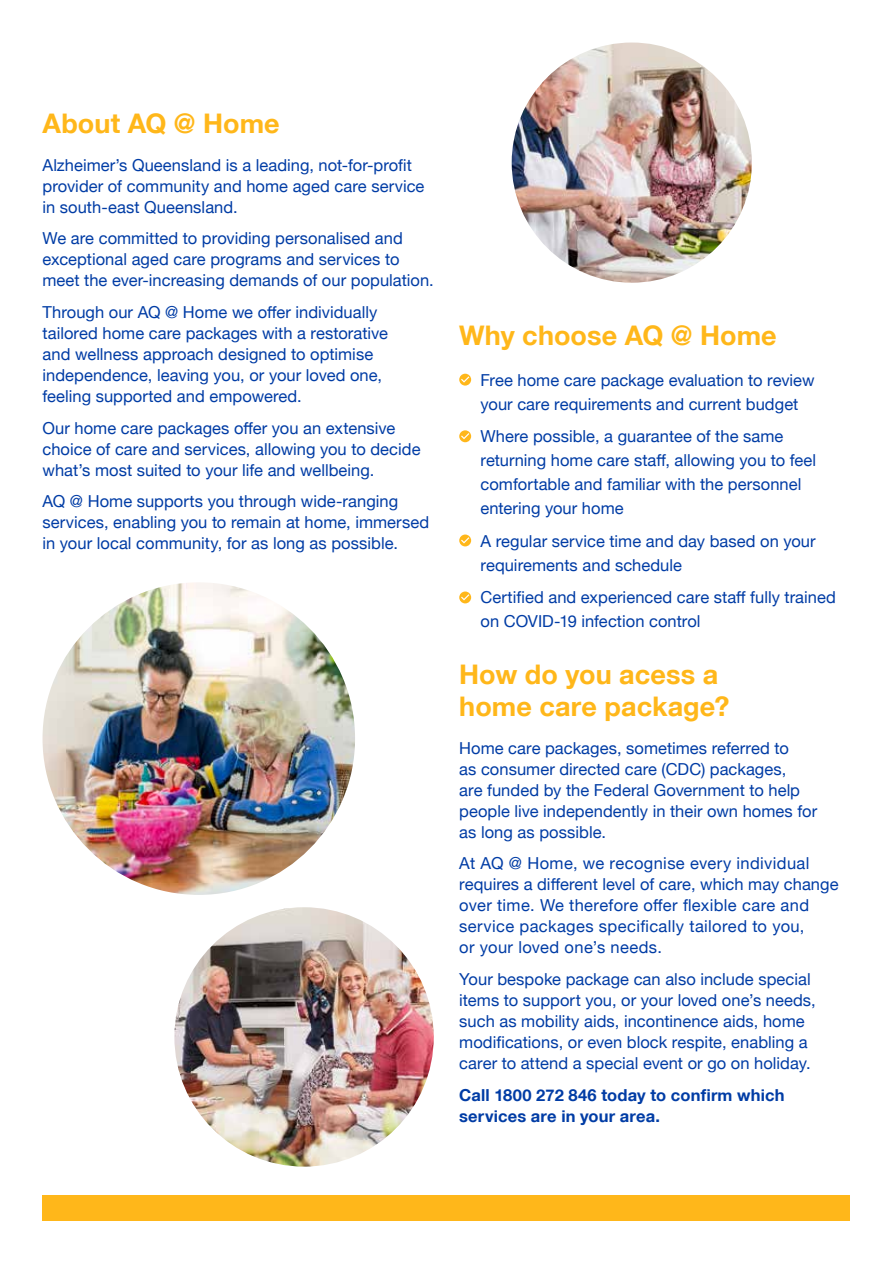
<style>
.page{position:relative;width:893px;height:1263px;background:#fff}
.page>*{position:absolute;margin:0;border:0;box-sizing:border-box;transform-origin:0 0}
.t1{font:700 27px/31.5px "Helvetica Neue";color:#ffb71a}
.t2{font:16.5px/21px "Helvetica Neue";letter-spacing:.005em;color:#003ca5}
.t3{font:700 16.5px/21px "Helvetica Neue";letter-spacing:.01em;color:#003ca5}
</style>
<div class="page">
<div style="left:43px;top:1195px;width:807px;height:25px;background:#ffb71a"></div>
<img style="left:43px;top:582px;width:312px;height:313px;border-radius:156px">
<img style="left:512px;top:43px;width:240px;height:240px;border-radius:120px">
<img style="left:174px;top:907px;width:260px;height:259px;border-radius:130px">
<svg style="left:459px;top:430px;width:12px;height:12px"></svg>
<svg style="left:459px;top:534px;width:12px;height:12px"></svg>
<svg style="left:459px;top:591px;width:12px;height:12px"></svg>
<svg style="left:459px;top:374px;width:12px;height:12px"></svg>
<h1 class="t1" style="left:43px;top:109px;width:239px">About AQ @ Home</h1>
<p class="t2" style="left:43px;top:155px;width:383px">Alzheimer’s Queensland is a leading, not-for-profit provider of community and home aged care service in south-east Queensland.</p>
<p class="t2" style="left:43px;top:229px;width:393px">We are committed to providing personalised and exceptional aged care programs and services to meet the ever-increasing demands of our population.</p>
<p class="t2" style="left:43px;top:302px;width:347px">Through our AQ @ Home we offer individually tailored home care packages with a restorative and wellness approach designed to optimise independence, leaving you, or your loved one, feeling supported and empowered.</p>
<p class="t2" style="left:43px;top:418px;width:379px">Our home care packages offer you an extensive choice of care and services, allowing you to decide what’s most suited to your life and wellbeing.</p>
<p class="t2" style="left:43px;top:492px;width:388px">AQ @ Home supports you through wide-ranging services, enabling you to remain at home, immersed in your local community, for as long as possible.</p>
<h1 class="t1" style="left:459px;top:321px;width:319px">Why choose AQ @ Home</h1>
<p class="t2" style="left:480px;top:369px;width:336px;line-height:24px">Free home care package evaluation to review your care requirements and current budget</p>
<p class="t2" style="left:480px;top:425px;width:337px;line-height:24px">Where possible, a guarantee of the same returning home care staff, allowing you to feel comfortable and familiar with the personnel entering your home</p>
<p class="t2" style="left:480px;top:530px;width:337px;line-height:24px">A regular service time and day based on your requirements and schedule</p>
<p class="t2" style="left:480px;top:586px;width:357px;line-height:24px">Certified and experienced care staff fully trained on COVID-19 infection control</p>
<h1 class="t1" style="left:459px;top:660px;width:272px">How do you acess a home care package?</h1>
<p class="t2" style="left:459px;top:738px;width:359px">Home care packages, sometimes referred to<br>as consumer directed care (CDC) packages,<br>are funded by the Federal Government to help people live independently in their own homes for as long as possible.</p>
<p class="t2" style="left:459px;top:854px;width:381px">At AQ @ Home, we recognise every individual requires a different level of care, which may change over time. We therefore offer flexible care and service packages specifically tailored to you,<br>or your loved one’s needs.</p>
<p class="t2" style="left:459px;top:969px;width:358px">Your bespoke package can also include special items to support you, or your loved one’s needs, such as mobility aids, incontinence aids, home modifications, or even block respite, enabling a carer to attend a special event or go on holiday.</p>
<p class="t3" style="left:459px;top:1085px;width:327px">Call 1800 272 846 today to confirm which services are in your area.</p>
</div>
